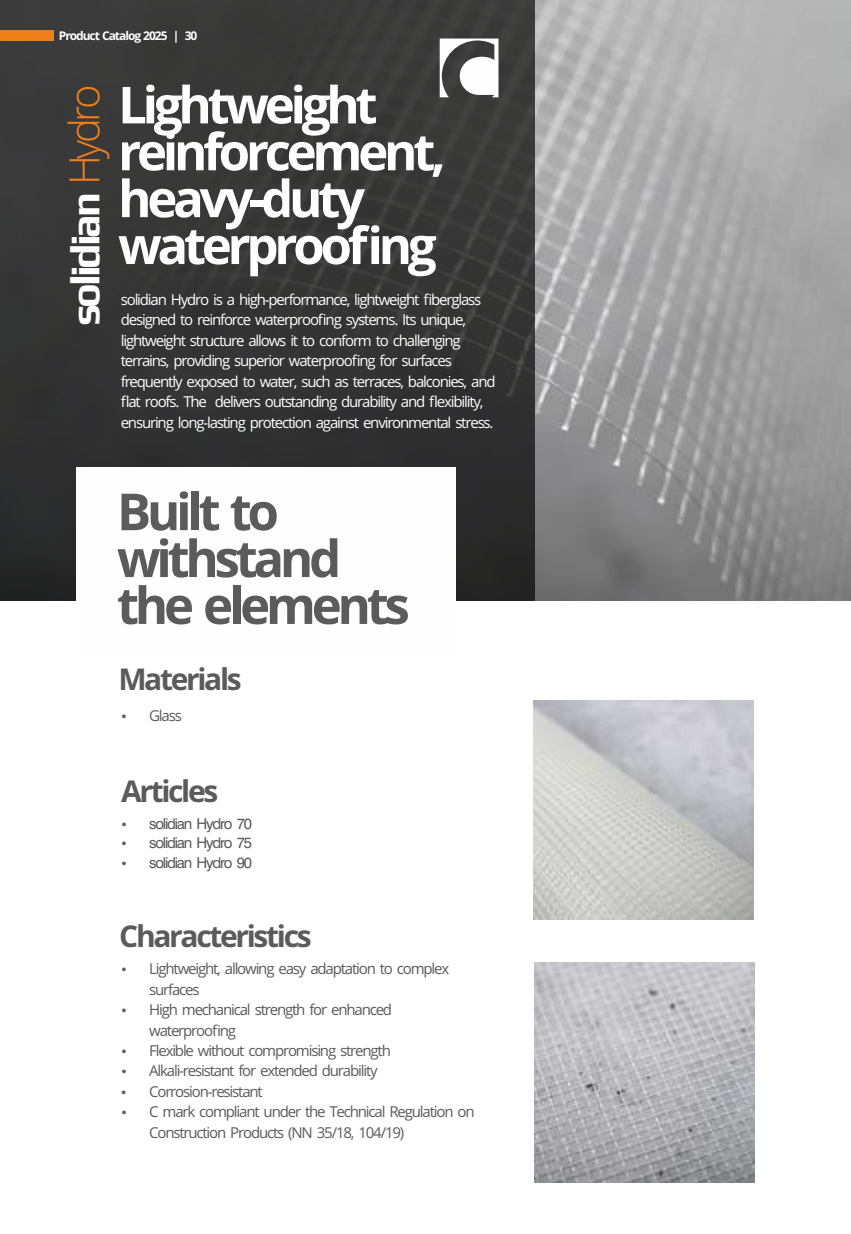
<style>
.page{position:relative;width:851px;height:1234px;background:#fff}
.page>*{position:absolute;margin:0;border:0;box-sizing:border-box;transform-origin:0 0}
.t1{font:700 51px/46.8px "Open Sans";letter-spacing:-.085em;color:#fefefe}
.t2{font:700 51px/46.8px "Open Sans";letter-spacing:-.085em;color:#5b5b5b}
.t3{font:700 41.85px "Play";letter-spacing:-.075em;color:#fefefe}
.t4{font:700 30px "Open Sans";letter-spacing:-.08em;color:#5b5b5b}
.t5{font:15px/20.4px "Open Sans";letter-spacing:-.08em;color:#fefefe}
.t6{font:15px/20.4px "Open Sans";letter-spacing:-.08em;color:#5b5b5b}
.t7{font:15px/19.5px "Swiss 721 BT";letter-spacing:-.08em;color:#5b5b5b}
.t8{font:700 12px "Open Sans";letter-spacing:-.085em;color:#fefefe}
.s1{font-family:"Open Sans";font-weight:300;color:#ef7f1a}
</style>
<div class="page">
<img style="left:534px;top:962px;width:220px;height:220px">
<img style="left:534px;top:700px;width:219px;height:219px">
<img style="left:534px;top:0;width:316px;height:600px">
<div style="left:0;top:0;width:534px;height:600px;background:#2b2a29;opacity:.8"></div>
<div style="left:76px;top:467px;width:379px;height:192px;background:#fefefe"></div>
<svg style="left:439px;top:39px;width:59px;height:58px"></svg>
<div style="left:0;top:30px;width:54px;height:10px;background:#ef7f1a"></div>
<p class="t8" style="left:59px;top:30px;width:140px">Product Catalog 2025 | 30</p>
<h2 class="t3" style="left:60px;top:326px;width:243px;rotate:-90deg">solidian <span class="s1">Hydro</span></h2>
<h1 class="t1" style="left:118px;top:87px;width:329px">Lightweight reinforcement, heavy-duty waterproofing</h1>
<p class="t5" style="left:121px;top:290px;width:376px">solidian Hydro is a high-performance, lightweight fiberglass designed to reinforce waterproofing systems. Its unique, lightweight structure allows it to conform to challenging terrains, providing superior waterproofing for surfaces frequently exposed to water, such as terraces, balconies, and flat roofs. The delivers outstanding durability and flexibility, ensuring long-lasting protection against environmental stress.</p>
<h1 class="t2" style="left:117px;top:493px;width:294px">Built to withstand the elements</h1>
<h3 class="t4" style="left:118px;top:667px;width:125px">Materials</h3>
<p class="t6" style="left:149px;top:707px;width:34px">Glass</p>
<h3 class="t4" style="left:121px;top:778px;width:99px">Articles</h3>
<p class="t7" style="left:149px;top:815px;width:104px">solidian Hydro 70 solidian Hydro 75</p>
<p class="t7" style="left:149px;top:854px;width:104px">solidian Hydro 90</p>
<h3 class="t4" style="left:119px;top:923px;width:194px">Characteristics</h3>
<p class="t6" style="left:149px;top:959px;width:301px">Lightweight, allowing easy adaptation to complex surfaces</p>
<p class="t6" style="left:149px;top:1000px;width:244px">High mechanical strength for enhanced waterproofing<br>Flexible without compromising strength Alkali-resistant for extended durability</p>
<p class="t6" style="left:149px;top:1082px;width:115px">Corrosion-resistant</p>
<p class="t6" style="left:149px;top:1102px;width:327px">C mark compliant under the Technical Regulation on<br>Construction Products (NN 35/18, 104/19)</p>
</div>
